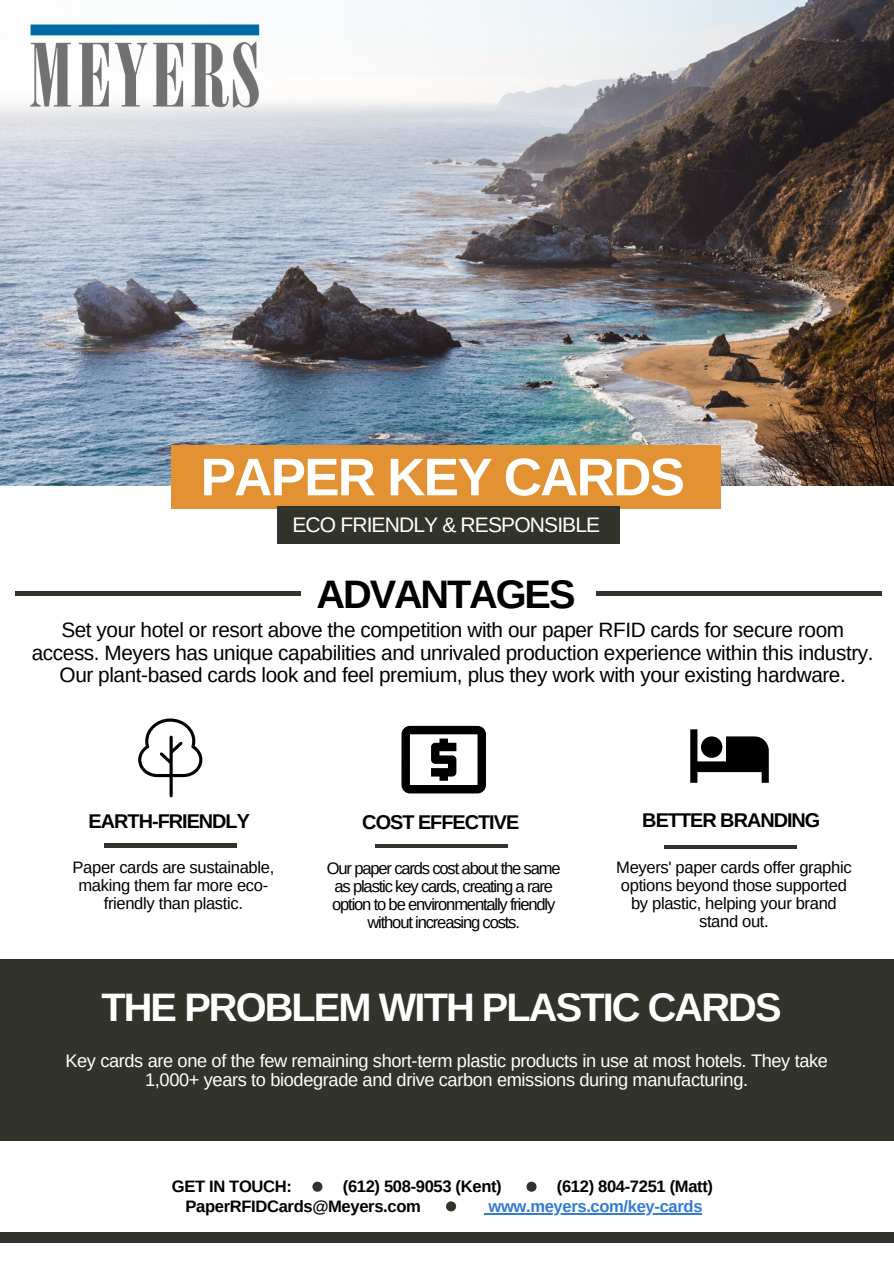
<style>
.page{position:relative;width:894px;height:1264px;background:#fff}
.page>*{position:absolute;margin:0;border:0;box-sizing:border-box;transform-origin:0 0}
.t1{font:700 52.95px "Arimo";letter-spacing:-.035em;color:#fff}
.t2{font:700 39.75px "Arimo";letter-spacing:-.045em;color:#fff}
.t3{font:700 39.75px "Arimo";letter-spacing:-.055em;color:#000}
.t4{font:21px "Arimo";letter-spacing:-.04em;color:#fff}
.t5{font:20.7px/22.6px "Arimo";letter-spacing:-.02em;color:#000;text-align:center}
.t6{font:700 19.8px "Arimo";letter-spacing:-.05em;color:#000}
.t7{font:18.15px/19.2px "Arimo";letter-spacing:-.02em;color:#fff;text-align:center}
.t8{font:16.5px/18px "Arimo";letter-spacing:-.02em;color:#000;text-align:center}
.t9{font:16.5px/18px "Arimo";letter-spacing:-.07em;color:#000;text-align:center}
.t10{font:700 16.5px "Arimo";letter-spacing:-.02em;color:#000}
.t11{font:700 16.5px "Arimo";letter-spacing:-.02em;color:#337cd1}
</style>
<div class="page">
<img style="left:0;top:0;width:893px;height:485px">
<div style="left:171px;top:445px;width:550px;height:63px;background:#e39233"></div>
<div style="left:277px;top:506px;width:342px;height:38px;background:#32332a"></div>
<div style="left:0;top:959px;width:893px;height:180px;background:#32332a"></div>
<hr style="left:15px;top:592px;width:285px;height:3px;background:#32332a">
<hr style="left:596px;top:592px;width:284px;height:3px;background:#32332a">
<hr style="left:104px;top:843px;width:133px;height:4px;background:#32332a">
<div style="left:0;top:1232px;width:893px;height:10px;background:#32332a"></div>
<svg style="left:526px;top:1181px;width:10px;height:10px"></svg>
<hr style="left:488px;top:1213px;width:214px;height:1px;background:#337cd1">
<svg style="left:446px;top:1201px;width:10px;height:10px"></svg>
<svg style="left:138px;top:718px;width:64px;height:79px"></svg>
<svg style="left:690px;top:729px;width:78px;height:53px"></svg>
<hr style="left:375px;top:844px;width:133px;height:3px;background:#32332a">
<svg style="left:401px;top:726px;width:85px;height:67px"></svg>
<hr style="left:663px;top:845px;width:133px;height:3px;background:#32332a">
<svg style="left:312px;top:1181px;width:10px;height:10px"></svg>
<img style="left:14px;top:13px;width:263px;height:105px">
<h1 class="t1" style="left:200px;top:447px;width:485px">PAPER KEY CARDS</h1>
<p class="t4" style="left:292px;top:513px;width:309px">ECO FRIENDLY &amp; RESPONSIBLE</p>
<h2 class="t3" style="left:316px;top:572px;width:260px">ADVANTAGES</h2>
<p class="t5" style="left:32px;top:618px;width:843px">Set your hotel or resort above the competition with our paper RFID cards for secure room access. Meyers has unique capabilities and unrivaled production experience within this industry.<br>Our plant-based cards look and feel premium, plus they work with your existing hardware.</p>
<p class="t6" style="left:89px;top:810px;width:163px">EARTH-FRIENDLY</p>
<p class="t6" style="left:642px;top:809px;width:179px">BETTER BRANDING</p>
<p class="t8" style="left:73px;top:858px;width:203px">Paper cards are sustainable, making them far more eco&shy;friendly than plastic.</p>
<p class="t8" style="left:616px;top:858px;width:237px">Meyers' paper cards offer graphic options beyond those supported by plastic, helping your brand stand out.</p>
<p class="t6" style="left:362px;top:810px;width:158px">COST EFFECTIVE</p>
<p class="t9" style="left:327px;top:859px;width:235px">Our paper cards cost about the same as plastic key cards, creating a rare option to be environmentally friendly without increasing costs.</p>
<h2 class="t2" style="left:101px;top:984px;width:681px">THE PROBLEM WITH PLASTIC CARDS</h2>
<p class="t7" style="left:65px;top:1050px;width:764px">Key cards are one of the few remaining short-term plastic products in use at most hotels. They take<br>1,000+ years to biodegrade and drive carbon emissions during manufacturing.</p>
<p class="t10" style="left:172px;top:1177px;width:122px">GET IN TOUCH:</p>
<p class="t10" style="left:343px;top:1177px;width:160px">(612) 508-9053 (Kent)</p>
<p class="t10" style="left:556px;top:1177px;width:158px">(612) 804-7251 (Matt)</p>
<p class="t11" style="left:488px;top:1197px;width:215px">www.meyers.com/key-cards</p>
<p class="t10" style="left:185px;top:1197px;width:237px">PaperRFIDCards@Meyers.com</p>
</div>
